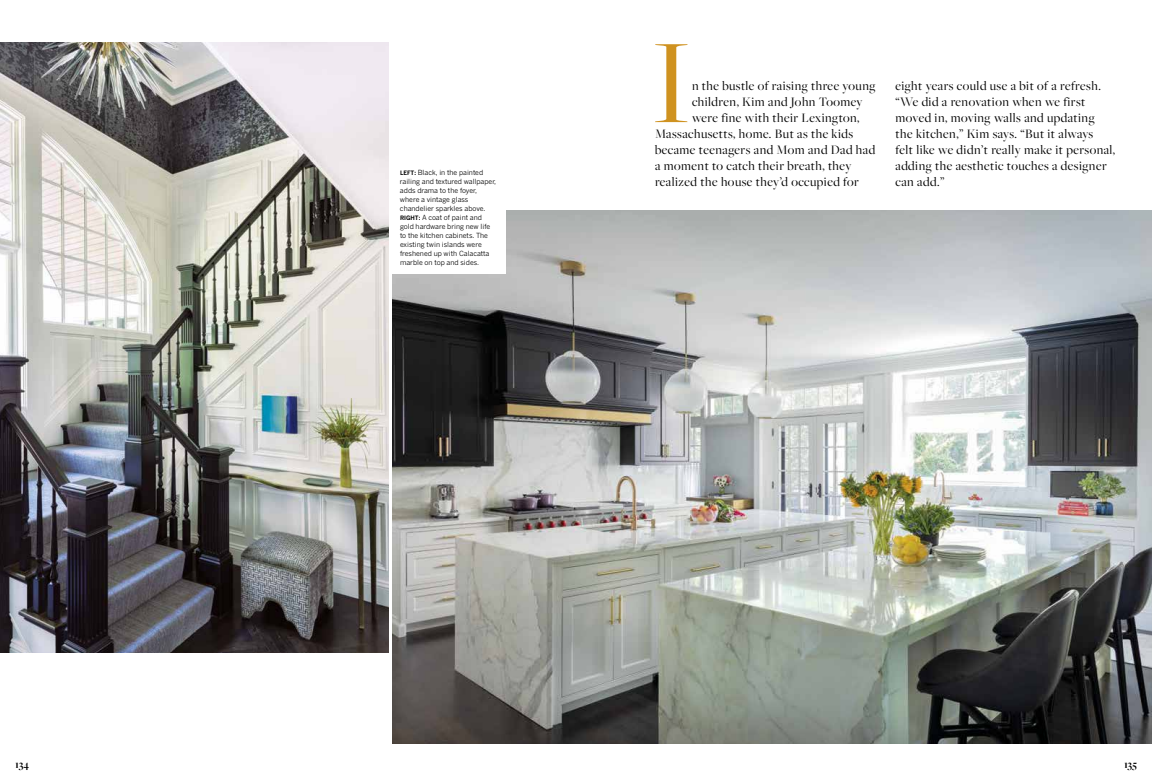
<style>
.page{position:relative;width:1152px;height:783px;background:#fff}
.page>*{position:absolute;margin:0;border:0;box-sizing:border-box;transform-origin:0 0}
.t1{font:124.6px "Freight Big Pro";color:#cf9220}
.t2{font:13.5px/16px "Freight Big Pro";letter-spacing:.035em;color:#000}
.t3{font:700 11px "Freight Big Pro";color:#000}
.t4{font:7px/9px "Benton Gothic";color:#000}
.s1{font-weight:700;font-size:6px}
</style>
<div class="page">
<img style="left:0;top:42px;width:389px;height:611px">
<img style="left:392px;top:211px;width:760px;height:533px">
<div style="left:391px;top:142px;width:115px;height:132px;background:#fff"></div>
<p class="t4" style="left:400px;top:168px;width:98px"><span class="s1">LEFT:</span> Black, in the painted railing and textured wallpaper, adds drama to the foyer, where a vintage glass chandelier sparkles above.<br><span class="s1">RIGHT:</span> A coat of paint and gold hardware bring new life to the kitchen cabinets. The existing twin islands were freshened up with Calacatta marble on top and sides.</p>
<h1 class="t1" style="left:651px;top:1px;width:42px">I</h1>
<p class="t2" style="left:692px;top:77px;width:185px">n the bustle of raising three young</p>
<p class="t2" style="left:692px;top:93px;width:172px">children, Kim and John Toomey</p>
<p class="t2" style="left:692px;top:109px;width:169px">were fine with their Lexington,</p>
<p class="t2" style="left:655px;top:125px;width:200px">Massachusetts, home. But as the kids</p>
<p class="t2" style="left:655px;top:141px;width:222px">became teenagers and Mom and Dad had</p>
<p class="t2" style="left:655px;top:157px;width:198px">a moment to catch their breath, they</p>
<p class="t2" style="left:655px;top:173px;width:205px">realized the house they’d occupied for</p>
<p class="t2" style="left:896px;top:77px;width:221px">eight years could use a bit of a refresh. “We did a renovation when we first moved in, moving walls and updating the kitchen,” Kim says. “But it always<br>felt like we didn’t really make it personal, adding the aesthetic touches a designer can add.”</p>
<p class="t3" style="left:15px;top:757px;width:16px">134</p>
<p class="t3" style="left:1124px;top:757px;width:14px">135</p>
</div>
